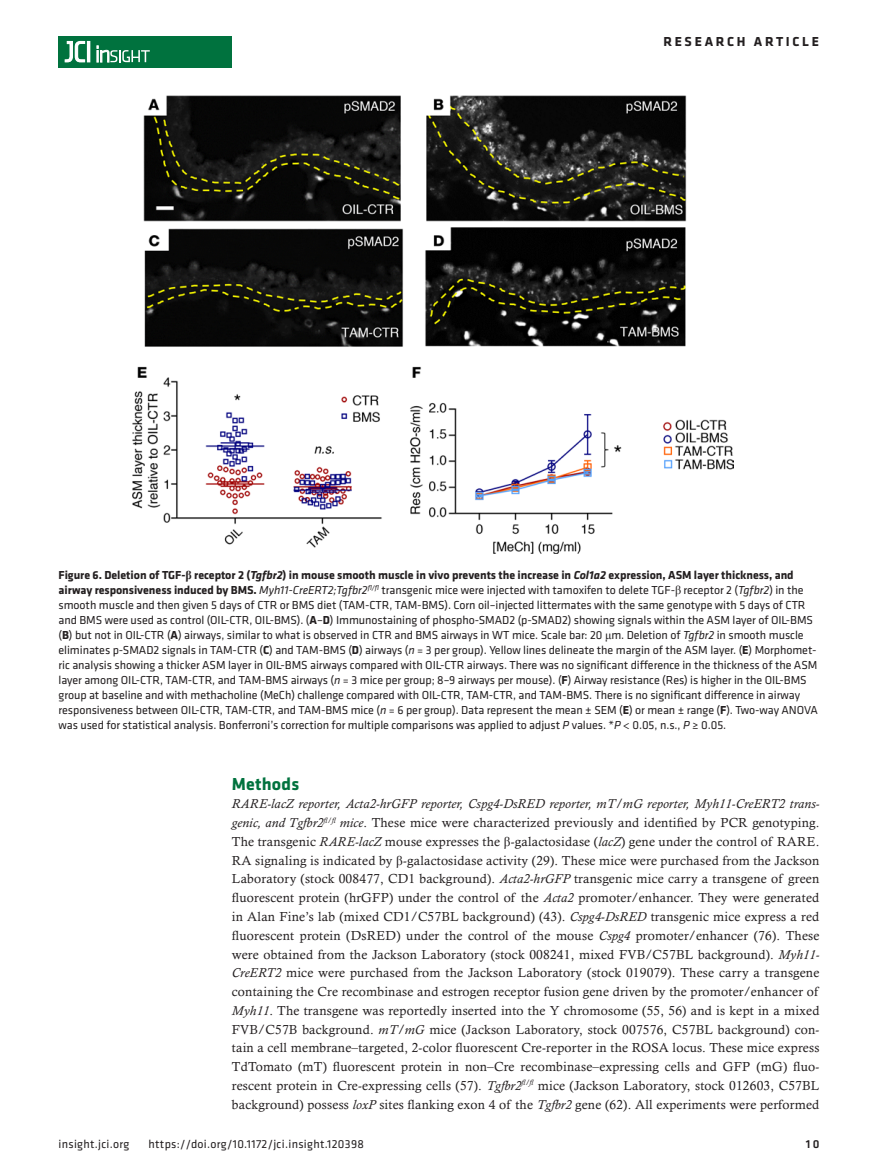
<style>
.page{position:relative;width:878px;height:1175px;background:#fff}
.page>*{position:absolute;margin:0;border:0;box-sizing:border-box;transform-origin:0 0}
.t1{font:700 18px "Klavika";letter-spacing:.01em;color:#00723e}
.t2{font:700 13.5px "Klavika Basic";letter-spacing:.2em;color:#231f20}
.t3{font:13.2px/18.8px "Calisto MT Std";letter-spacing:.015em;color:#231f20;text-align:justify}
.t4{font:12px/15px "Klavika Basic";letter-spacing:-.005em;color:#231f20}
.t5{font:12px "Klavika Basic";letter-spacing:.025em;color:#231f20}
.t6{font:500 12px "Klavika Basic";color:#231f20}
.s1{font-weight:700}
.s2{font-family:"Times New Roman";font-weight:700}
.s3{font-weight:700;font-style:italic}
.s4{font-style:italic}
.s5{font-family:"Times New Roman"}
</style>
<div class="page">
<div style="left:59px;top:36px;width:173px;height:31px;background:#00723e"></div>
<hr style="left:87px;top:41px;width:3px;height:21px;background:#fff">
<svg style="left:64px;top:41px;width:21px;height:22px"></svg>
<svg style="left:97px;top:46px;width:53px;height:16px"></svg>
<img style="left:132px;top:96px;width:601px;height:457px">
<p class="t2" style="left:663px;top:32px;width:157px">RESEARCH ARTICLE</p>
<p class="t4" style="left:58px;top:567px;width:760px"><span class="s1">Figure 6. Deletion of TGF-</span><span class="s2">β</span> <span class="s1">receptor 2 (</span><span class="s3">Tgfbr2</span><span class="s1">) in mouse smooth muscle in vivo prevents the increase in</span> <span class="s3">Col1a2</span> <span class="s1">expression, ASM layer thickness, and airway responsiveness induced by BMS.</span> <span class="s4">Myh11-CreERT2;Tgfbr2</span><sup>fl/fl</sup> transgenic mice were injected with tamoxifen to delete TGF-<span class="s5">β</span> receptor 2 (<span class="s4">Tgfbr2</span>) in the smooth muscle and then given 5 days of CTR or BMS diet (TAM-CTR, TAM-BMS). Corn oil–injected littermates with the same genotype with 5 days of CTR and BMS were used as control (OIL-CTR, OIL-BMS). (<span class="s1">A</span>–<span class="s1">D</span>) Immunostaining of phospho-SMAD2 (p-SMAD2) showing signals within the ASM layer of OIL-BMS (<span class="s1">B</span>) but not in OIL-CTR (<span class="s1">A</span>) airways, similar to what is observed in CTR and BMS airways in WT mice. Scale bar: 20 <span class="s5">μ</span>m. Deletion of <span class="s4">Tgfbr2</span> in smooth muscle eliminates p-SMAD2 signals in TAM-CTR (<span class="s1">C</span>) and TAM-BMS (<span class="s1">D</span>) airways (<span class="s4">n</span> = 3 per group). Yellow lines delineate the margin of the ASM layer. (<span class="s1">E</span>) Morphomet&shy;ric analysis showing a thicker ASM layer in OIL-BMS airways compared with OIL-CTR airways. There was no significant difference in the thickness of the ASM layer among OIL-CTR, TAM-CTR, and TAM-BMS airways (<span class="s4">n</span> = 3 mice per group; 8–9 airways per mouse). (<span class="s1">F</span>) Airway resistance (Res) is higher in the OIL-BMS group at baseline and with methacholine (MeCh) challenge compared with OIL-CTR, TAM-CTR, and TAM-BMS. There is no significant difference in airway responsiveness between OIL-CTR, TAM-CTR, and TAM-BMS mice (<span class="s4">n</span> = 6 per group). Data represent the mean ± SEM (<span class="s1">E</span>) or mean ± range (<span class="s1">F</span>). Two-way ANOVA was used for statistical analysis. Bonferroni’s correction for multiple comparisons was applied to adjust <span class="s4">P</span> values. *<span class="s4">P</span> &lt; 0.05, n.s., <span class="s4">P</span> ≥ 0.05.</p>
<h1 class="t1" style="left:232px;top:770px;width:69px">Methods</h1>
<p class="t3" style="left:232px;top:794px;width:589px"><span class="s4">RARE-lacZ reporter, Acta2-hrGFP reporter, Cspg4-DsRED reporter, mT/mG reporter, Myh11-CreERT2 trans&shy;genic, and Tgfbr2</span><sup>fl/fl</sup> <span class="s4">mice</span>. These mice were characterized previously and identified by PCR genotyping.<br>The transgenic <span class="s4">RARE-lacZ</span> mouse expresses the <span class="s5">β</span>-galactosidase (<span class="s4">lacZ</span>) gene under the control of RARE.<br>RA signaling is indicated by <span class="s5">β</span>-galactosidase activity (29). These mice were purchased from the Jackson Laboratory (stock 008477, CD1 background). <span class="s4">Acta2-hrGFP</span> transgenic mice carry a transgene of green fluorescent protein (hrGFP) under the control of the <span class="s4">Acta2</span> promoter/enhancer. They were generated in Alan Fine’s lab (mixed CD1/C57BL background) (43). <span class="s4">Cspg4</span>-<span class="s4">DsRED</span> transgenic mice express a red fluorescent protein (DsRED) under the control of the mouse <span class="s4">Cspg4</span> promoter/enhancer (76). These were obtained from the Jackson Laboratory (stock 008241, mixed FVB/C57BL background). <span class="s4">Myh11- CreERT2</span> mice were purchased from the Jackson Laboratory (stock 019079). These carry a transgene containing the Cre recombinase and estrogen receptor fusion gene driven by the promoter/enhancer of <span class="s4">Myh11</span>. The transgene was reportedly inserted into the Y chromosome (55, 56) and is kept in a mixed FVB/C57B background. <span class="s4">mT/mG</span> mice (Jackson Laboratory, stock 007576, C57BL background) con&shy;tain a cell membrane–targeted, 2-color fluorescent Cre-reporter in the ROSA locus. These mice express TdTomato (mT) fluorescent protein in non–Cre recombinase–expressing cells and GFP (mG) fluo&shy;rescent protein in Cre-expressing cells (57). <span class="s4">Tgfbr2</span><sup>fl/fl</sup> mice (Jackson Laboratory, stock 012603, C57BL background) possess <span class="s4">loxP</span> sites flanking exon 4 of the <span class="s4">Tgfbr2</span> gene (62). All experiments were performed</p>
<p class="t5" style="left:58px;top:1135px;width:72px">insight.jci.org</p>
<p class="t5" style="left:148px;top:1135px;width:217px">https://doi.org/10.1172/jci.insight.120398</p>
<p class="t6" style="left:805px;top:1135px;width:15px">10</p>
</div>
